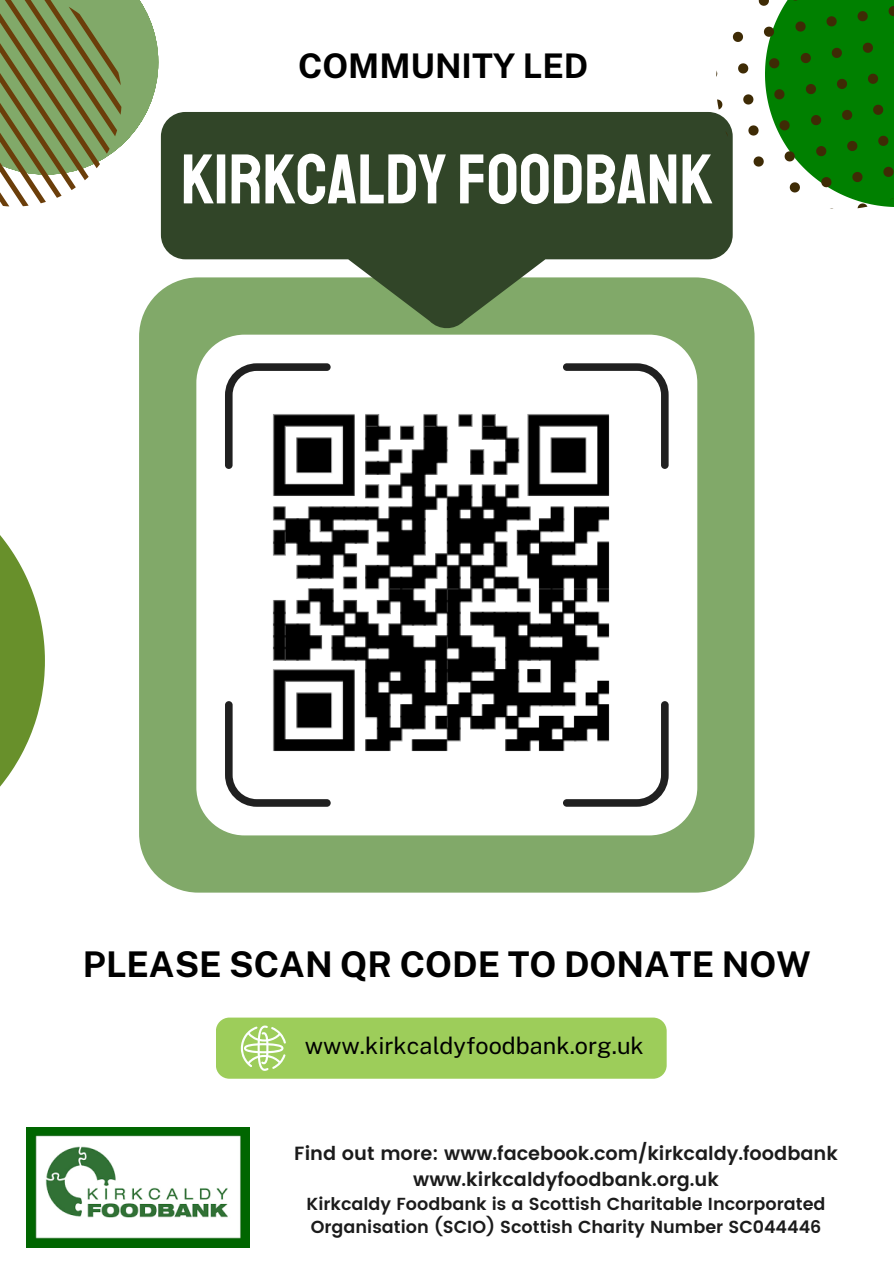
<style>
.page{position:relative;width:894px;height:1264px;background:#fff}
.page>*{position:absolute;margin:0;border:0;box-sizing:border-box;transform-origin:0 0}
.t1{font:70.35px "Staatliches";color:#fff}
.t2{font:700 35.4px "Public Sans";color:#000}
.t3{font:700 33.9px "Public Sans";color:#000}
.t4{font:23.4px "Public Sans";color:#000}
.t5{font:600 19.05px "Poppins";color:#1b1b1b}
.t6{font:600 17.4px/23.7px "Poppins";color:#1b1b1b}
</style>
<div class="page">
<svg style="left:0;top:0;width:158px;height:206px"></svg>
<svg style="left:139px;top:290px;width:615px;height:602px"></svg>
<svg style="left:161px;top:112px;width:571px;height:218px;background:#4e6543"></svg>
<svg style="left:715px;top:0;width:178px;height:227px"></svg>
<svg style="left:0;top:535px;width:45px;height:252px"></svg>
<img style="left:26px;top:1127px;width:223px;height:120px">
<div style="left:216px;top:1017px;width:450px;height:61px;background:#9dcd5a;border-radius:13px"></div>
<svg style="left:241px;top:1025px;width:45px;height:45px"></svg>
<img style="left:259px;top:401px;width:363px;height:363px">
<h2 class="t3" style="left:298px;top:46px;width:292px">COMMUNITY LED</h2>
<p class="t1" style="left:181px;top:136px;width:533px">KIRKCALDY FOODBANK</p>
<h2 class="t2" style="left:83px;top:942px;width:729px">PLEASE SCAN QR CODE TO DONATE NOW</h2>
<p class="t4" style="left:304px;top:1031px;width:340px">www.kirkcaldyfoodbank.org.uk</p>
<h1 class="t5" style="left:294px;top:1142px;width:545px">Find out more: www.facebook.com/kirkcaldy.foodbank</h1>
<p class="t5" style="left:413px;top:1168px;width:307px">www.kirkcaldyfoodbank.org.uk</p>
<p class="t6" style="left:306px;top:1191px;width:520px">Kirkcaldy Foodbank is a Scottish Charitable Incorporated<br>Organisation (SCIO) Scottish Charity Number SC044446</p>
</div>
